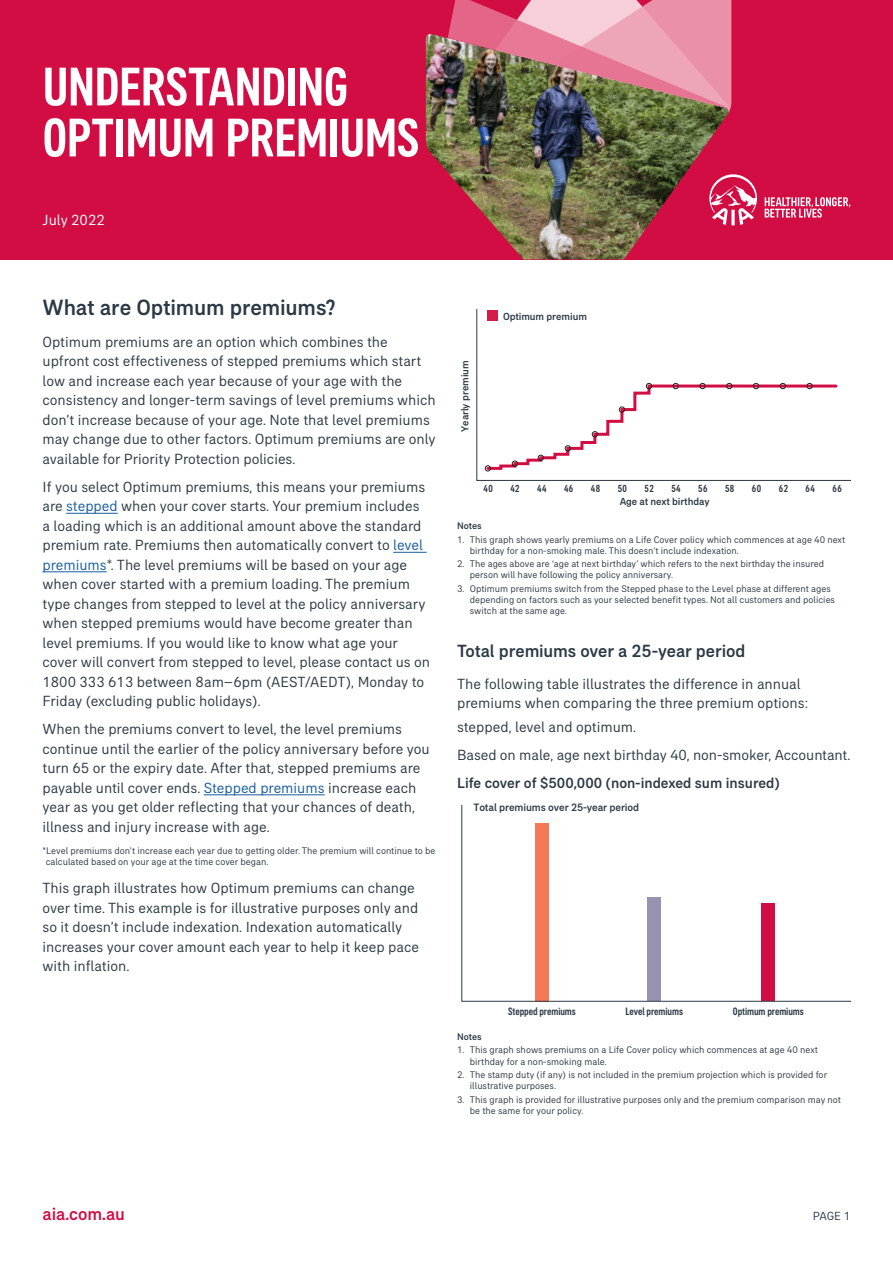
<style>
.page{position:relative;width:893px;height:1263px;background:#fff}
.page>*{position:absolute;margin:0;border:0;box-sizing:border-box;transform-origin:0 0}
.Page_heading{font:500 condensed 55.5px/51px "AIA Everest";letter-spacing:-.01em;color:#fff}
.B_head{font:500 22.5px "AIA Everest";letter-spacing:-.01em;color:#2b3944}
.C_head{font:500 18px "AIA Everest";letter-spacing:-.015em;color:#2b3944}
.t1{font:500 18px "AIA Everest";color:#d20d44}
.Body_text{font:15px/19.5px "AIA Everest";color:#2b3944}
.Body_text-2{font:500 15px "AIA Everest";color:#2b3944}
.Body_text-3{font:15px "AIA Everest";color:#fff}
.t2{font:12px "AIA Everest";color:#2b3944}
.t3{font:500 condensed 10.95px "AIA Everest";letter-spacing:-.01em;color:#2b3944}
.t4{font:500 10.95px "AIA Everest";letter-spacing:-.01em;color:#2b3944}
.t5{font:500 10.5px "AIA Everest";letter-spacing:-.01em;color:#2b3944}
.t6{font:500 condensed 10.5px "AIA Everest";letter-spacing:.05em;color:#2b3944}
.Footnotes__6_5p6{font:9.75px/11.2px "AIA Everest";color:#2b3944}
.Footnotes__6_5p6-2{font:500 9.75px "AIA Everest";letter-spacing:-.005em;color:#2b3944}
.s1{color:#175d9e}
</style>
<div class="page">
<div style="left:0;top:0;width:893px;height:259px;background:#d20d44"></div>
<hr style="left:66px;top:513px;width:52px;height:1px;background:#175d9e">
<hr style="left:393px;top:552px;width:34px;height:1px;background:#175d9e">
<hr style="left:43px;top:571px;width:64px;height:1px;background:#175d9e">
<hr style="left:204px;top:794px;width:121px;height:1px;background:#175d9e">
<svg style="left:476px;top:309px;width:374px;height:172px"></svg>
<div style="left:487px;top:310px;width:10px;height:11px;background:#d41d49"></div>
<svg style="left:485px;top:383px;width:354px;height:88px"></svg>
<svg style="left:461px;top:805px;width:389px;height:197px"></svg>
<img style="left:426px;top:34px;width:302px;height:225px">
<img style="left:448px;top:0;width:283px;height:114px">
<svg style="left:709px;top:174px;width:141px;height:51px"></svg>
<p class="Page_heading" style="left:43px;top:60px;width:378px">UNDERSTANDING<br>OPTIMUM PREMIUMS</p>
<p class="Body_text-3" style="left:43px;top:212px;width:64px">July 2022</p>
<p class="B_head" style="left:43px;top:294px;width:294px">What are Optimum premiums?</p>
<p class="Body_text" style="left:43px;top:332px;width:395px">Optimum premiums are an option which combines the upfront cost effectiveness of stepped premiums which start low and increase each year because of your age with the consistency and longer-term savings of level premiums which don’t increase because of your age. Note that level premiums may change due to other factors. Optimum premiums are only available for Priority Protection policies.</p>
<p class="Body_text" style="left:43px;top:477px;width:389px">If you select Optimum premiums, this means your premiums are <span class="s1">stepped</span> when your cover starts. Your premium includes a loading which is an additional amount above the standard premium rate. Premiums then automatically convert to <span class="s1">level premiums</span>*. The level premiums will be based on your age when cover started with a premium loading. The premium type changes from stepped to level at the policy anniversary when stepped premiums would have become greater than level premiums. If you would like to know what age your cover will convert from stepped to level, please contact us on 1800 333 613 between 8am–6pm (AEST/AEDT), Monday to Friday (excluding public holidays).</p>
<p class="Body_text" style="left:43px;top:719px;width:389px">When the premiums convert to level, the level premiums continue until the earlier of the policy anniversary before you turn 65 or the expiry date. After that, stepped premiums are payable until cover ends. <span class="s1">Stepped premiums</span> increase each year as you get older reflecting that your chances of death, illness and injury increase with age.</p>
<p class="Footnotes__6_5p6" style="left:46px;top:845px;width:391px;text-indent:-3px">*Level premiums don’t increase each year due to getting older. The premium will continue to be calculated based on your age at the time cover began.</p>
<p class="Body_text" style="left:43px;top:878px;width:378px">This graph illustrates how Optimum premiums can change over time. This example is for illustrative purposes only and so it doesn’t include indexation. Indexation automatically increases your cover amount each year to help it keep pace with inflation.</p>
<p class="t5" style="left:459px;top:432px;width:73px;rotate:-90deg">Yearly premium</p>
<p class="t5" style="left:503px;top:310px;width:86px">Optimum premium</p>
<p class="t6" style="left:483px;top:482px;width:11px">40</p>
<p class="t6" style="left:510px;top:482px;width:11px">42</p>
<p class="t6" style="left:537px;top:482px;width:11px">44</p>
<p class="t6" style="left:564px;top:482px;width:11px">46</p>
<p class="t6" style="left:591px;top:482px;width:11px">48</p>
<p class="t6" style="left:618px;top:482px;width:11px">50</p>
<p class="t6" style="left:644px;top:482px;width:11px">52</p>
<p class="t6" style="left:671px;top:482px;width:11px">54</p>
<p class="t6" style="left:698px;top:482px;width:11px">56</p>
<p class="t6" style="left:725px;top:482px;width:11px">58</p>
<p class="t6" style="left:752px;top:482px;width:11px">60</p>
<p class="t6" style="left:779px;top:482px;width:11px">62</p>
<p class="t6" style="left:806px;top:482px;width:11px">64</p>
<p class="t6" style="left:832px;top:482px;width:11px">66</p>
<p class="t5" style="left:620px;top:496px;width:91px">Age at next birthday</p>
<p class="Footnotes__6_5p6-2" style="left:457px;top:520px;width:26px">Notes</p>
<p class="Footnotes__6_5p6" style="left:470px;top:533px;width:377px;text-indent:-13px">1. This graph shows yearly premiums on a Life Cover policy which commences at age 40 next birthday for a non-smoking male. This doesn’t include indexation.</p>
<p class="Footnotes__6_5p6" style="left:470px;top:558px;width:356px;text-indent:-13px">2. The ages above are ‘age at next birthday’ which refers to the next birthday the insured person will have following the policy anniversary.</p>
<p class="Footnotes__6_5p6" style="left:470px;top:583px;width:367px;text-indent:-13px">3. Optimum premiums switch from the Stepped phase to the Level phase at different ages depending on factors such as your selected benefit types. Not all customers and policies switch at the same age.</p>
<p class="C_head" style="left:457px;top:640px;width:290px">Total premiums over a 25-year period</p>
<p class="Body_text" style="left:457px;top:674px;width:352px">The following table illustrates the difference in annual premiums when comparing the three premium options:</p>
<p class="Body_text" style="left:457px;top:717px;width:181px">stepped, level and optimum.</p>
<p class="Body_text" style="left:457px;top:745px;width:395px">Based on male, age next birthday 40, non-smoker, Accountant.</p>
<p class="Body_text-2" style="left:457px;top:774px;width:324px">Life cover of $500,000 (non-indexed sum insured)</p>
<p class="t4" style="left:473px;top:801px;width:167px">Total premiums over 25-year period</p>
<p class="t3" style="left:508px;top:1005px;width:69px">Stepped premiums</p>
<p class="t3" style="left:626px;top:1005px;width:59px">Level premiums</p>
<p class="t3" style="left:733px;top:1005px;width:72px">Optimum premiums</p>
<p class="Footnotes__6_5p6-2" style="left:457px;top:1031px;width:26px">Notes</p>
<p class="Footnotes__6_5p6" style="left:470px;top:1044px;width:350px;text-indent:-13px">1. This graph shows premiums on a Life Cover policy which commences at age 40 next birthday for a non-smoking male.</p>
<p class="Footnotes__6_5p6" style="left:470px;top:1069px;width:359px;text-indent:-13px">2. The stamp duty (if any) is not included in the premium projection which is provided for illustrative purposes.</p>
<p class="Footnotes__6_5p6" style="left:470px;top:1093px;width:373px;text-indent:-13px">3. This graph is provided for illustrative purposes only and the premium comparison may not be the same for your policy.</p>
<p class="t1" style="left:43px;top:1204px;width:84px">aia.com.au</p>
<p class="t2" style="left:813px;top:1209px;width:39px">PAGE 1</p>
</div>
